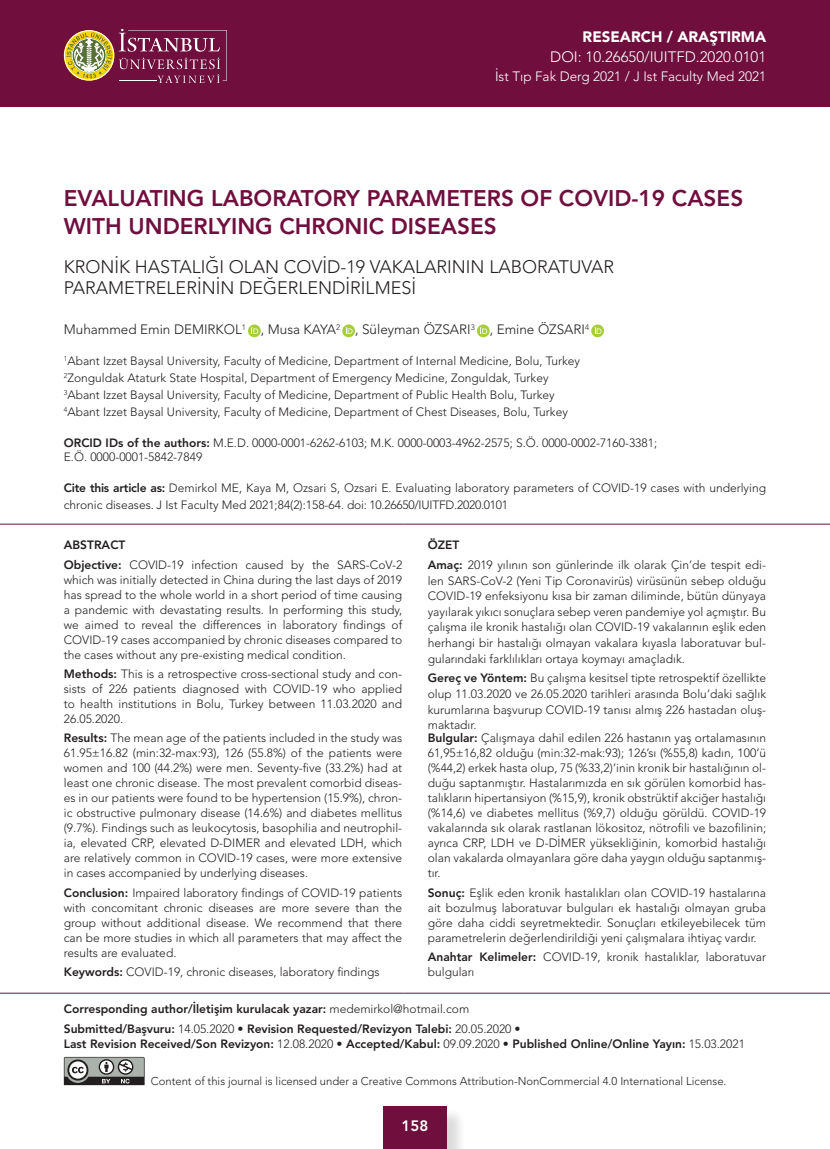
<style>
.page{position:relative;width:830px;height:1149px;background:#fff}
.page>*{position:absolute;margin:0;border:0;box-sizing:border-box;transform-origin:0 0}
.t1{font:800 22.5px/27px "Avenir LT Std";color:#700f3d}
.t2{font:300 18px/21.6px "Avenir LT Std";color:#231f20}
.t3{font:300 15px "Avenir LT Std";color:#fff}
.t4{font:900 15px "Avenir LT Std";color:#fff}
.t5{font:800 15px "Avenir LT Std";color:#fff}
.t6{font:300 13.5px "Avenir LT Std";color:#231f20}
.t7{font:300 13.5px "Avenir LT Std";color:#fff}
.t8{font:300 12px/15px "Avenir LT Std";color:#231f20;text-align:justify}
.t9{font:800 12px/19.2px "Avenir LT Std";color:#231f20}
.t10{font:300 11.25px "Avenir LT Std";color:#231f20}
.s1{font-weight:800}
.s2{font-weight:300}
</style>
<div class="page">
<div style="left:385px;top:1108px;width:80px;height:40px;background:#231f20;opacity:.16"></div>
<div style="left:383px;top:1106px;width:63px;height:42px;background:#700f3d"></div>
<div style="left:0;top:0;width:829px;height:106px;background:#700f3d"></div>
<hr style="left:0;top:523px;width:404px;height:1px;background:#700f3d">
<hr style="left:404px;top:523px;width:425px;height:1px;background:#700f3d">
<hr style="left:0;top:992px;width:404px;height:1px;background:#700f3d">
<hr style="left:404px;top:992px;width:425px;height:1px;background:#700f3d">
<svg style="left:64px;top:29px;width:163px;height:54px"></svg>
<svg style="left:248px;top:324px;width:13px;height:13px"></svg>
<svg style="left:251px;top:327px;width:7px;height:7px"></svg>
<svg style="left:342px;top:324px;width:13px;height:13px"></svg>
<svg style="left:345px;top:327px;width:7px;height:7px"></svg>
<svg style="left:476px;top:324px;width:13px;height:13px"></svg>
<svg style="left:480px;top:327px;width:7px;height:7px"></svg>
<svg style="left:591px;top:324px;width:12px;height:13px"></svg>
<svg style="left:594px;top:327px;width:7px;height:7px"></svg>
<svg style="left:64px;top:1056px;width:80px;height:28px;background:#888a88"></svg>
<p class="t4" style="left:582px;top:28px;width:185px">RESEARCH / ARAŞTIRMA</p>
<p class="t3" style="left:550px;top:48px;width:217px">DOI: 10.26650/IUITFD.2020.0101</p>
<p class="t7" style="left:495px;top:68px;width:272px">İst Tıp Fak Derg 2021 / J Ist Faculty Med 2021</p>
<h1 class="t1" style="left:64px;top:185px;width:680px">EVALUATING LABORATORY PARAMETERS OF COVID-19 CASES<br>WITH UNDERLYING CHRONIC DISEASES</h1>
<h2 class="t2" style="left:64px;top:255px;width:551px">KRONİK HASTALIĞI OLAN COVİD-19 VAKALARININ LABORATUVAR<br>PARAMETRELERİNİN DEĞERLENDİRİLMESİ</h2>
<p class="t6" style="left:64px;top:321px;width:526px">Muhammed Emin DEMIRKOL<sup>1</sup> , Musa KAYA<sup>2</sup> , Süleyman ÖZSARI<sup>3</sup> , Emine ÖZSARI<sup>4</sup></p>
<p class="t8" style="left:64px;top:352px;width:517px;line-height:17.2px;text-align:left"><sup>1</sup>Abant Izzet Baysal University, Faculty of Medicine, Department of Internal Medicine, Bolu, Turkey <sup>2</sup>Zonguldak Ataturk State Hospital, Department of Emergency Medicine, Zonguldak, Turkey <sup>3</sup>Abant Izzet Baysal University, Faculty of Medicine, Department of Public Health Bolu, Turkey <sup>4</sup>Abant Izzet Baysal University, Faculty of Medicine, Department of Chest Diseases, Bolu, Turkey</p>
<p class="t8" style="left:64px;top:435px;width:594px;line-height:14.4px"><span class="s1">ORCID IDs of the authors:</span> M.E.D. 0000-0001-6262-6103; M.K. 0000-0003-4962-2575; S.Ö. 0000-0002-7160-3381;<br>E.Ö. 0000-0001-5842-7849</p>
<p class="t8" style="left:64px;top:478px;width:703px;line-height:17.2px"><span class="s1">Cite this article as:</span> Demirkol ME, Kaya M, Ozsari S, Ozsari E. Evaluating laboratory parameters of COVID-19 cases with underlying chronic diseases. J Ist Faculty Med 2021;84(2):158-64. doi: 10.26650/IUITFD.2020.0101</p>
<p class="t8" style="left:64px;top:535px;width:340px;line-height:19.2px"><span class="s1">ABSTRACT<br>Objective:</span> COVID-19 infection caused by the SARS-CoV-2</p>
<p class="t8" style="left:64px;top:571px;width:340px">which was initially detected in China during the last days of 2019 has spread to the whole world in a short period of time causing a pandemic with devastating results. In performing this study, we aimed to reveal the differences in laboratory findings of COVID-19 cases accompanied by chronic diseases compared to the cases without any pre-existing medical condition.</p>
<p class="t8" style="left:64px;top:666px;width:340px"><span class="s1">Methods:</span> This is a retrospective cross-sectional study and con&shy;sists of 226 patients diagnosed with COVID-19 who applied to health institutions in Bolu, Turkey between 11.03.2020 and 26.05.2020.</p>
<p class="t8" style="left:64px;top:730px;width:340px"><span class="s1">Results:</span> The mean age of the patients included in the study was 61.95±16.82 (min:32-max:93), 126 (55.8%) of the patients were women and 100 (44.2%) were men. Seventy-five (33.2%) had at least one chronic disease. The most prevalent comorbid diseas&shy;es in our patients were found to be hypertension (15.9%), chron&shy;ic obstructive pulmonary disease (14.6%) and diabetes mellitus (9.7%). Findings such as leukocytosis, basophilia and neutrophil&shy;ia, elevated CRP, elevated D-DIMER and elevated LDH, which are relatively common in COVID-19 cases, were more extensive in cases accompanied by underlying diseases.</p>
<p class="t8" style="left:64px;top:884px;width:340px"><span class="s1">Conclusion:</span> Impaired laboratory findings of COVID-19 patients with concomitant chronic diseases are more severe than the group without additional disease. We recommend that there can be more studies in which all parameters that may affect the results are evaluated.</p>
<p class="t8" style="left:64px;top:963px;width:317px"><span class="s1">Keywords:</span> COVID-19, chronic diseases, laboratory findings</p>
<p class="t8" style="left:427px;top:535px;width:340px;line-height:19.8px"><span class="s1">ÖZET<br>Amaç:</span> 2019 yılının son günlerinde ilk olarak Çin’de tespit edi-</p>
<p class="t8" style="left:427px;top:572px;width:340px;line-height:15.6px">len SARS-CoV-2 (Yeni Tip Coronavirüs) virüsünün sebep olduğu COVID-19 enfeksiyonu kısa bir zaman diliminde, bütün dünyaya yayılarak yıkıcı sonuçlara sebep veren pandemiye yol açmıştır. Bu çalışma ile kronik hastalığı olan COVID-19 vakalarının eşlik eden herhangi bir hastalığı olmayan vakalara kıyasla laboratuvar bul&shy;gularındaki farklılıkları ortaya koymayı amaçladık.</p>
<p class="t8" style="left:427px;top:670px;width:340px;line-height:15.6px"><span class="s1">Gereç ve Yöntem:</span> Bu çalışma kesitsel tipte retrospektif özellikte olup 11.03.2020 ve 26.05.2020 tarihleri arasında Bolu’daki sağlık kurumlarına başvurup COVID-19 tanısı almış 226 hastadan oluş&shy;maktadır.</p>
<p class="t8" style="left:427px;top:730px;width:340px"><span class="s1">Bulgular:</span> Çalışmaya dahil edilen 226 hastanın yaş ortalamasının 61,95±16,82 olduğu (min:32-mak:93); 126’sı (%55,8) kadın, 100’ü (%44,2) erkek hasta olup, 75 (%33,2)’inin kronik bir hastalığının ol&shy;duğu saptanmıştır. Hastalarımızda en sık görülen komorbid has&shy;talıkların hipertansiyon (%15,9), kronik obstrüktif akciğer hastalığı (%14,6) ve diabetes mellitus (%9,7) olduğu görüldü. COVID-19 vakalarında sık olarak rastlanan lökositoz, nötrofili ve bazofilinin; ayrıca CRP, LDH ve D-DİMER yüksekliğinin, komorbid hastalığı olan vakalarda olmayanlara göre daha yaygın olduğu saptanmış&shy;tır.</p>
<p class="t8" style="left:427px;top:884px;width:340px"><span class="s1">Sonuç:</span> Eşlik eden kronik hastalıkları olan COVID-19 hastalarına ait bozulmuş laboratuvar bulguları ek hastalığı olmayan gruba göre daha ciddi seyretmektedir. Sonuçları etkileyebilecek tüm parametrelerin değerlendirildiği yeni çalışmalara ihtiyaç vardır.</p>
<p class="t8" style="left:427px;top:948px;width:340px"><span class="s1">Anahtar Kelimeler:</span> COVID-19, kronik hastalıklar, laboratuvar bulguları</p>
<p class="t9" style="left:64px;top:999px;width:458px">Corresponding author/İletişim kurulacak yazar: <span class="s2">medemirkol@hotmail.com<br></span>Submitted/Başvuru: <span class="s2">14.05.2020 •</span> Revision Requested/Revizyon Talebi: <span class="s2">20.05.2020 •</span></p>
<p class="t9" style="left:64px;top:1033px;width:682px">Last Revision Received/Son Revizyon: <span class="s2">12.08.2020 •</span> Accepted/Kabul: <span class="s2">09.09.2020 •</span> Published Online/Online Yayın: <span class="s2">15.03.2021</span></p>
<p class="t10" style="left:151px;top:1074px;width:577px">Content of this journal is licensed under a Creative Commons Attribution-NonCommercial 4.0 International License.</p>
<p class="t5" style="left:401px;top:1115px;width:28px">158</p>
</div>
